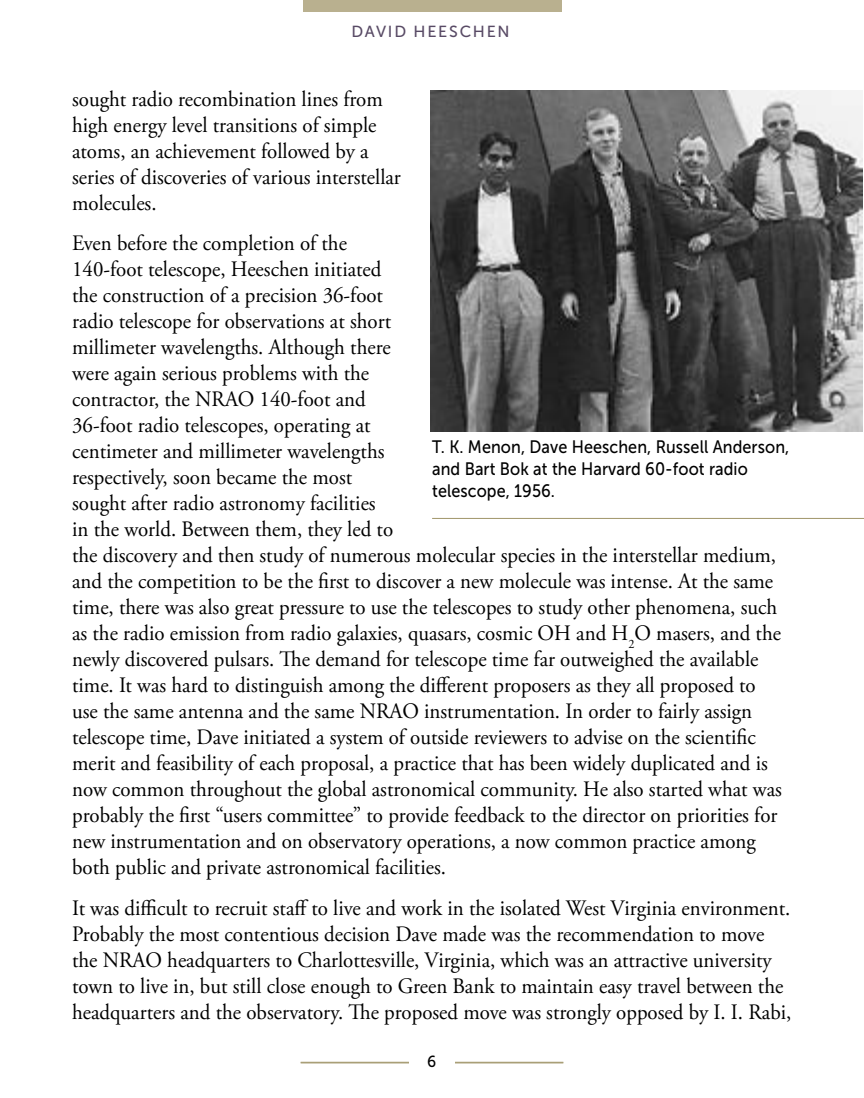
<style>
.page{position:relative;width:864px;height:1098px;background:#fff}
.page>*{position:absolute;margin:0;border:0;box-sizing:border-box;transform-origin:0 0}
.t1{font:22px/26px "Adobe Garamond Pro";color:#000001;scale:.95 1}
.t2{font:18px/22px "Museo Sans 500";letter-spacing:.005em;color:#000001;scale:.9 1}
.t3{font:16px "Museo Sans 500";letter-spacing:.11em;color:#584a65}
.t4{font:16px "Museo Sans 500";color:#000001;scale:.95 1}
</style>
<div class="page">
<hr style="left:301px;top:1062px;width:262px;height:1px;background:#a09569">
<hr style="left:301px;top:1063px;width:262px;height:1px;background:#a09569">
<div style="left:409px;top:1055px;width:45px;height:27px;background:#fff"></div>
<div style="left:303px;top:0;width:258px;height:12px;background:#b9b08f"></div>
<img style="left:430px;top:90px;width:432px;height:342px">
<hr style="left:432px;top:518px;width:432px;height:1px;background:#a09569">
<p class="t3" style="left:351px;top:23px;width:160px">DAVID HEESCHEN</p>
<p class="t1" style="left:72px;top:87px;width:348px">sought radio recombination lines from high energy level transitions of simple atoms, an achievement followed by a series of discoveries of various interstellar molecules.</p>
<p class="t1" style="left:72px;top:231px;width:749px">Even before the completion of the<br>140-foot telescope, Heeschen initiated<br>the construction of a precision 36-foot<br>radio telescope for observations at short<br>millimeter wavelengths. Although there<br>were again serious problems with the<br>contractor, the NRAO 140-foot and<br>36-foot radio telescopes, operating at<br>centimeter and millimeter wavelengths<br>respectively, soon became the most<br>sought after radio astronomy facilities<br>in the world. Between them, they led to<br>the discovery and then study of numerous molecular species in the interstellar medium, and the competition to be the first to discover a new molecule was intense. At the same time, there was also great pressure to use the telescopes to study other phenomena, such as the radio emission from radio galaxies, quasars, cosmic OH and H<sub>2</sub>O masers, and the newly discovered pulsars. The demand for telescope time far outweighed the available time. It was hard to distinguish among the different proposers as they all proposed to use the same antenna and the same NRAO instrumentation. In order to fairly assign telescope time, Dave initiated a system of outside reviewers to advise on the scientific merit and feasibility of each proposal, a practice that has been widely duplicated and is now common throughout the global astronomical community. He also started what was probably the first “users committee” to provide feedback to the director on priorities for new instrumentation and on observatory operations, a now common practice among both public and private astronomical facilities.</p>
<p class="t1" style="left:72px;top:896px;width:759px">It was difficult to recruit staff to live and work in the isolated West Virginia environment.<br>Probably the most contentious decision Dave made was the recommendation to move the NRAO headquarters to Charlottesville, Virginia, which was an attractive university town to live in, but still close enough to Green Bank to maintain easy travel between the headquarters and the observatory. The proposed move was strongly opposed by I. I. Rabi,</p>
<p class="t2" style="left:432px;top:435px;width:398px">T. K. Menon, Dave Heeschen, Russell Anderson, and Bart Bok at the Harvard 60-foot radio telescope, 1956.</p>
<p class="t4" style="left:427px;top:1052px;width:11px">6</p>
</div>
